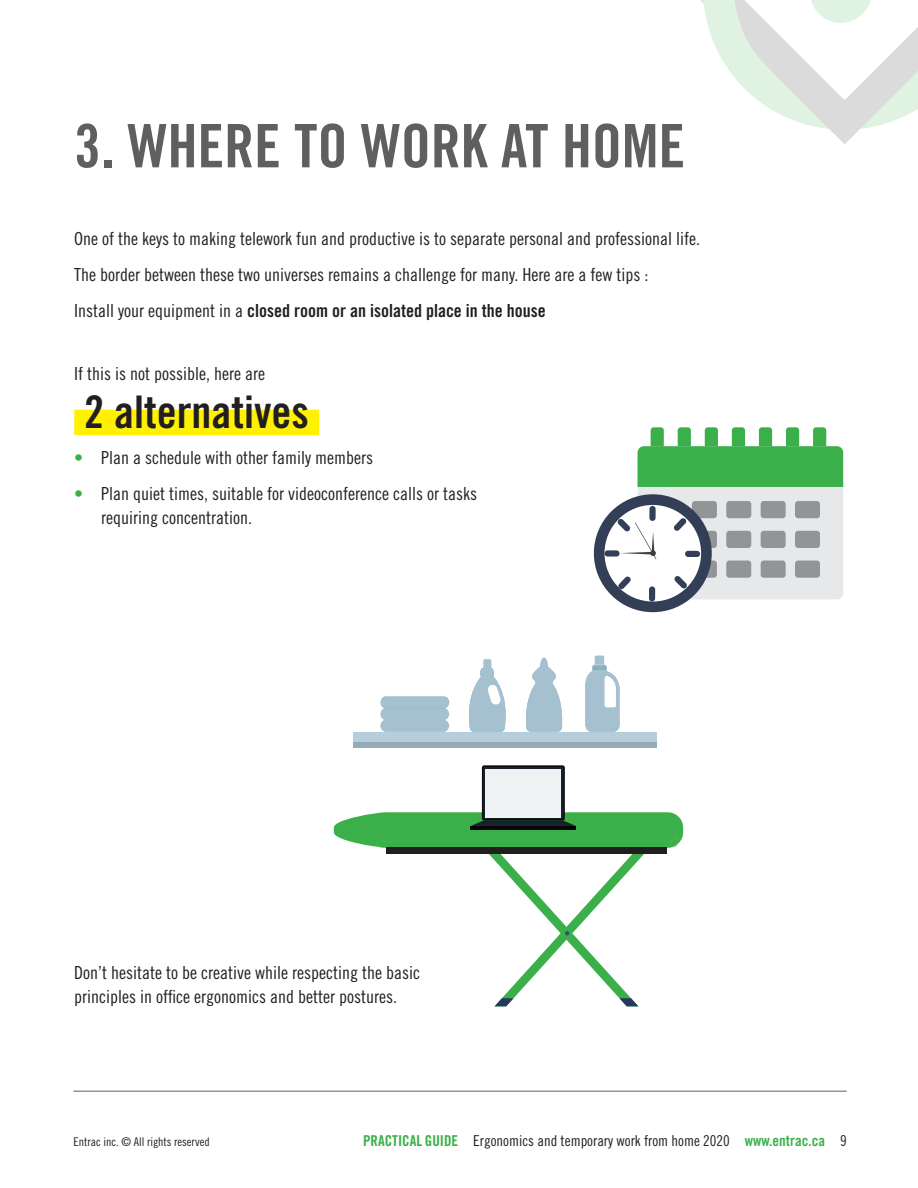
<style>
.page{position:relative;width:918px;height:1188px;background:#fff}
.page>*{position:absolute;margin:0;border:0;box-sizing:border-box;transform-origin:0 0}
.t1{font:60px "Trade Gothic Bold Cond Twenty";color:#605e5f}
.t2{font:45px "Trade Gothic Bold Cond Twenty";color:#231f20}
.t3{font:18px/24px "Trade Gothic Cond Eighteen";color:#231f20}
.t4{font:18px "Trade Gothic Bold Cond Twenty";color:#231f20}
.t5{font:15px "Trade Gothic Cond Eighteen";color:#231f20}
.t6{font:12px "Trade Gothic Cond Eighteen";color:#231f20}
.s1{font-family:"Trade Gothic Cond Eighteen"}
.s2{color:#3baf49}
.s3{font-family:"Trade Gothic Bold Cond Twenty";color:#3baf49}
</style>
<div class="page">
<svg style="left:701px;top:0;width:217px;height:144px"></svg>
<hr style="left:73px;top:1091px;width:774px;height:1px;background:#605e5f">
<div style="left:74px;top:410px;width:245px;height:25px;background:#fff101"></div>
<div style="left:651px;top:427px;width:13px;height:29px;background:#3baf49;border-radius:3px"></div>
<div style="left:678px;top:427px;width:13px;height:29px;background:#3baf49;border-radius:3px"></div>
<div style="left:705px;top:427px;width:13px;height:29px;background:#3baf49;border-radius:3px"></div>
<div style="left:732px;top:427px;width:13px;height:29px;background:#3baf49;border-radius:3px"></div>
<div style="left:759px;top:427px;width:13px;height:29px;background:#3baf49;border-radius:3px"></div>
<div style="left:786px;top:427px;width:13px;height:29px;background:#3baf49;border-radius:3px"></div>
<div style="left:813px;top:427px;width:13px;height:29px;background:#3baf49;border-radius:3px"></div>
<div style="left:638px;top:446px;width:205px;height:153px;background:#e7e8e9;border-radius:6px"></div>
<div style="left:638px;top:446px;width:205px;height:41px;background:#3baf49"></div>
<div style="left:692px;top:501px;width:25px;height:17px;background:#929497;border-radius:3px"></div>
<div style="left:726px;top:501px;width:25px;height:17px;background:#929497;border-radius:3px"></div>
<div style="left:761px;top:501px;width:25px;height:17px;background:#929497;border-radius:3px"></div>
<div style="left:795px;top:501px;width:25px;height:17px;background:#929497;border-radius:3px"></div>
<div style="left:692px;top:531px;width:25px;height:17px;background:#929497;border-radius:3px"></div>
<div style="left:726px;top:531px;width:25px;height:17px;background:#929497;border-radius:3px"></div>
<div style="left:761px;top:531px;width:25px;height:17px;background:#929497;border-radius:3px"></div>
<div style="left:795px;top:531px;width:25px;height:17px;background:#929497;border-radius:3px"></div>
<div style="left:692px;top:561px;width:25px;height:17px;background:#929497;border-radius:3px"></div>
<div style="left:726px;top:561px;width:25px;height:17px;background:#929497;border-radius:3px"></div>
<div style="left:761px;top:561px;width:25px;height:17px;background:#929497;border-radius:3px"></div>
<div style="left:795px;top:561px;width:25px;height:17px;background:#929497;border-radius:3px"></div>
<div style="left:594px;top:494px;width:118px;height:118px;background:#323f57;border-radius:50%"></div>
<div style="left:604px;top:505px;width:97px;height:97px;background:#fff;border-radius:50%"></div>
<div style="left:649px;top:506px;width:7px;height:15px;background:#323f57;border-radius:3px"></div>
<div style="left:649px;top:586px;width:6px;height:15px;background:#323f57;border-radius:3px"></div>
<div style="left:605px;top:550px;width:15px;height:7px;background:#323f57;border-radius:3px"></div>
<div style="left:685px;top:551px;width:15px;height:6px;background:#323f57;border-radius:3px"></div>
<svg style="left:674px;top:576px;width:13px;height:13px"></svg>
<svg style="left:618px;top:576px;width:13px;height:13px"></svg>
<svg style="left:674px;top:518px;width:13px;height:13px"></svg>
<svg style="left:617px;top:519px;width:39px;height:40px"></svg>
<div style="left:482px;top:765px;width:83px;height:56px;background:#0c0b11;border-radius:2px"></div>
<svg style="left:483px;top:767px;width:81px;height:52px"></svg>
<div style="left:486px;top:769px;width:75px;height:48px;background:#eff2f2"></div>
<svg style="left:334px;top:812px;width:349px;height:194px"></svg>
<hr style="left:471px;top:826px;width:105px;height:3px;background:#050504">
<div style="left:354px;top:732px;width:303px;height:11px;background:#b6cedb"></div>
<div style="left:354px;top:743px;width:303px;height:5px;background:#96abb5"></div>
<div style="left:381px;top:697px;width:68px;height:35px;background:#a5c1d0"></div>
<div style="left:381px;top:696px;width:68px;height:12px;background:#a5c1d0;border-radius:5px"></div>
<div style="left:480px;top:670px;width:14px;height:6px;background:#a5c1d0"></div>
<svg style="left:482px;top:659px;width:11px;height:11px"></svg>
<svg style="left:469px;top:676px;width:37px;height:56px"></svg>
<svg style="left:525px;top:658px;width:38px;height:74px"></svg>
<svg style="left:585px;top:656px;width:35px;height:76px"></svg>
<div style="left:589px;top:684px;width:6px;height:7px;background:#a5c1d0;border-radius:50%"></div>
<h1 class="t1" style="left:74px;top:110px;width:612px">3. WHERE TO WORK AT HOME</h1>
<p class="t3" style="left:74px;top:221px;width:627px;line-height:36px">One of the keys to making telework fun and productive is to separate personal and professional life.<br>The border between these two universes remains a challenge for many. Here are a few tips :</p>
<p class="t4" style="left:74px;top:300px;width:473px"><span class="s1">Install your equipment in a</span> closed room or an isolated place in the house</p>
<p class="t3" style="left:74px;top:362px;width:192px">If this is not possible, here are</p>
<h2 class="t2" style="left:84px;top:385px;width:226px">2 alternatives</h2>
<p class="t3" style="left:74px;top:446px;width:300px"><span class="s2">•</span> Plan a schedule with other family members</p>
<p class="t3" style="left:101px;top:482px;width:377px;text-indent:-27px"><span class="s2">•</span> Plan quiet times, suitable for videoconference calls or tasks requiring concentration.</p>
<p class="t3" style="left:74px;top:960px;width:347px">Don’t hesitate to be creative while respecting the basic principles in office ergonomics and better postures.</p>
<p class="t6" style="left:73px;top:1134px;width:138px">Entrac inc. © All rights reserved</p>
<p class="t5" style="left:363px;top:1131px;width:485px"><span class="s3">PRACTICAL GUIDE</span> Ergonomics and temporary work from home 2020 <span class="s3">www.entrac.ca</span> 9</p>
</div>
